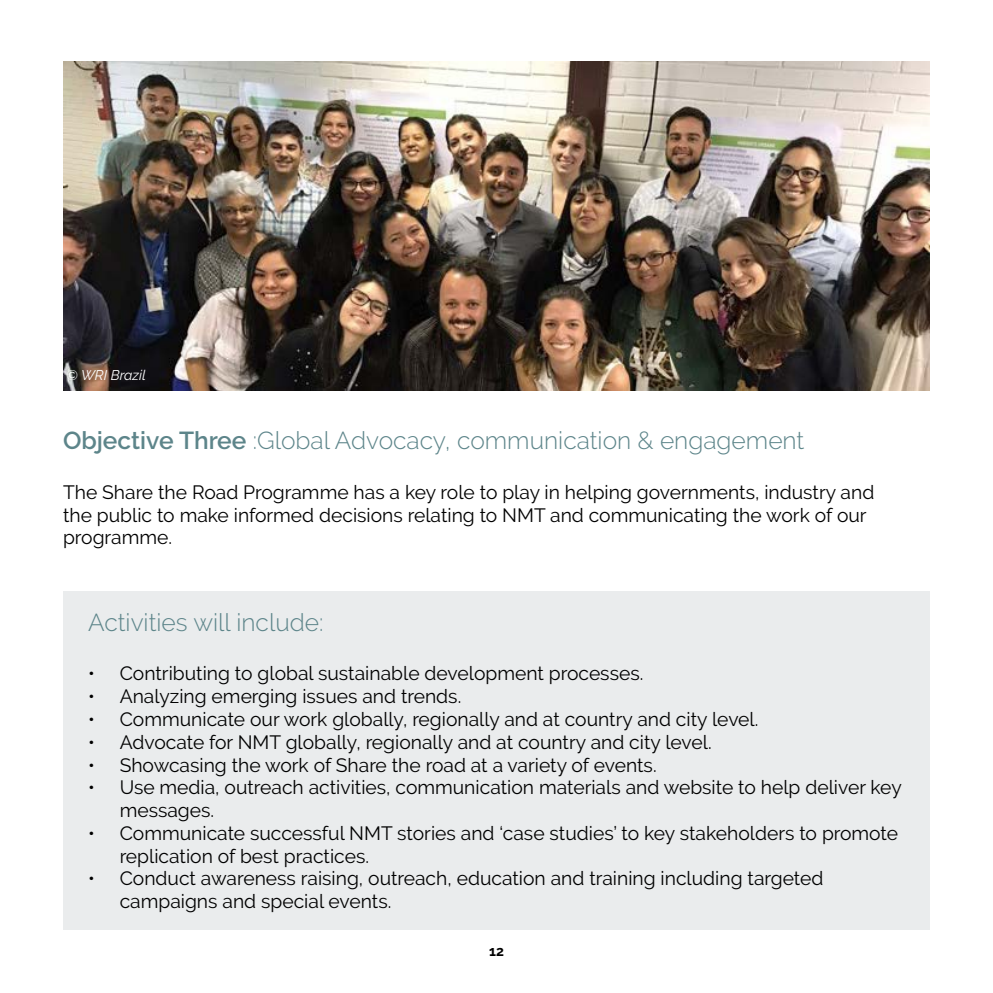
<style>
.page{position:relative;width:993px;height:993px;background:#fff}
.page>*{position:absolute;margin:0;border:0;box-sizing:border-box;transform-origin:0 0}
.t1{font:300 24.5px "Raleway";color:#5d858a}
.t2{font:19.25px/22.8px "Raleway";color:#000}
.t3{font:italic 14px "Raleway";color:#fff}
.t4{font:700 14px "Raleway";color:#000}
.s1{font-weight:600}
</style>
<div class="page">
<div style="left:63px;top:590px;width:866px;height:338px;background:#eaeced"></div>
<img style="left:63px;top:61px;width:866px;height:329px">
<p class="t3" style="left:66px;top:366px;width:81px">© WRI Brazil</p>
<p class="t1" style="left:63px;top:425px;width:742px"><span class="s1">Objective Three</span> :Global Advocacy, communication &amp; engagement</p>
<p class="t2" style="left:63px;top:480px;width:812px">The Share the Road Programme has a key role to play in helping governments, industry and the public to make informed decisions relating to NMT and communicating the work of our programme.</p>
<p class="t1" style="left:88px;top:607px;width:237px">Activities will include:</p>
<p class="t2" style="left:88px;top:662px;width:556px">• Contributing to global sustainable development processes.</p>
<p class="t2" style="left:88px;top:684px;width:374px">• Analyzing emerging issues and trends.</p>
<p class="t2" style="left:88px;top:707px;width:671px">• Communicate our work globally, regionally and at country and city level.</p>
<p class="t2" style="left:88px;top:730px;width:625px">• Advocate for NMT globally, regionally and at country and city level.</p>
<p class="t2" style="left:88px;top:753px;width:569px">• Showcasing the work of Share the road at a variety of events.</p>
<p class="t2" style="left:120px;top:775px;width:783px;text-indent:-31px">• Use media, outreach activities, communication materials and website to help deliver key messages.</p>
<p class="t2" style="left:120px;top:821px;width:779px;text-indent:-31px">• Communicate successful NMT stories and ‘case studies’ to key stakeholders to promote replication of best practices.</p>
<p class="t2" style="left:120px;top:866px;width:705px;text-indent:-31px">• Conduct awareness raising, outreach, education and training including targeted campaigns and special events.</p>
<p class="t4" style="left:489px;top:942px;width:16px">12</p>
</div>
